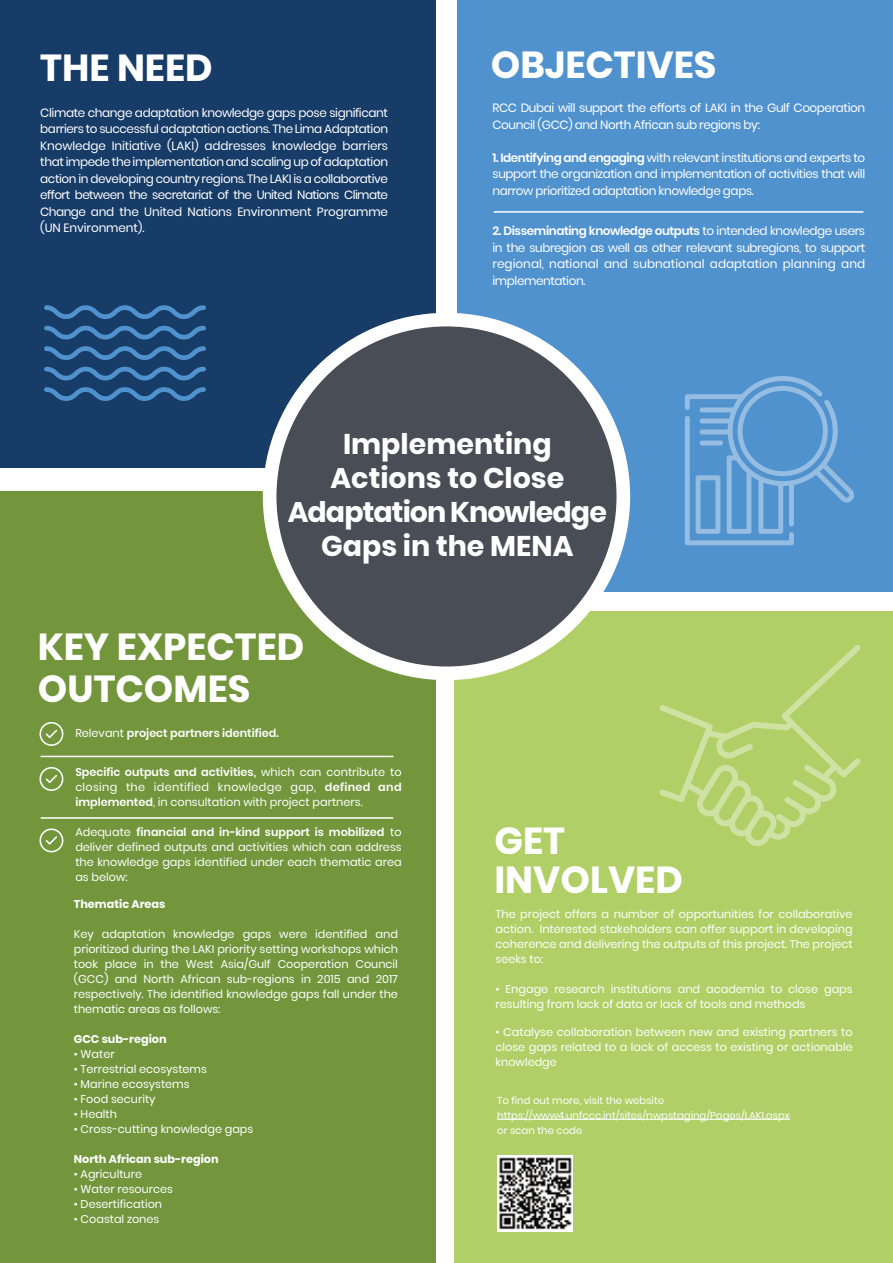
<style>
.page{position:relative;width:893px;height:1263px;background:#fff}
.page>*{position:absolute;margin:0;border:0;box-sizing:border-box;transform-origin:0 0}
.t1{font:700 37.5px/42px "Poppins";color:#fff}
.t2{font:700 28.35px/34px "Poppins";color:#fff;text-align:center}
.t3{font:12px/16.5px "Poppins";letter-spacing:-.035em;color:#fff;text-align:justify}
.t4{font:11.25px/15px "Poppins";color:#fff;text-align:justify}
.t5{font:700 11.25px "Poppins";color:#fff}
.t6{font:600 11.25px "Poppins";color:#fff}
.t7{font:10.05px/15px "Poppins";color:#fff}
.s1{font-weight:600}
.s2{font-weight:400}
</style>
<div class="page">
<div style="left:0;top:0;width:435px;height:467px;background:#173c68"></div>
<div style="left:0;top:491px;width:435px;height:772px;background:#73963d"></div>
<div style="left:454px;top:612px;width:439px;height:651px;background:#b0d067"></div>
<div style="left:458px;top:0;width:435px;height:592px;background:#5092ce"></div>
<div style="left:263px;top:313px;width:367px;height:367px;background:#fff;border-radius:50%"></div>
<div style="left:276px;top:326px;width:340px;height:340px;background:#494e56;border-radius:50%"></div>
<svg style="left:44px;top:305px;width:162px;height:14px"></svg>
<svg style="left:44px;top:326px;width:162px;height:13px"></svg>
<svg style="left:44px;top:346px;width:162px;height:14px"></svg>
<svg style="left:44px;top:367px;width:162px;height:13px"></svg>
<svg style="left:44px;top:387px;width:162px;height:14px"></svg>
<svg style="left:660px;top:645px;width:200px;height:201px"></svg>
<img style="left:497px;top:1155px;width:76px;height:76px">
<svg style="left:685px;top:376px;width:169px;height:169px"></svg>
<hr style="left:41px;top:756px;width:352px;height:1px;background:#fff">
<hr style="left:41px;top:817px;width:352px;height:2px;background:#fff">
<svg style="left:39px;top:722px;width:24px;height:24px"></svg>
<svg style="left:39px;top:767px;width:24px;height:24px"></svg>
<svg style="left:39px;top:828px;width:24px;height:24px"></svg>
<hr style="left:494px;top:211px;width:369px;height:2px;background:#fff">
<hr style="left:497px;top:1119px;width:293px;height:1px;background:#fff">
<h1 class="t1" style="left:40px;top:47px;width:174px">THE NEED</h1>
<p class="t3" style="left:40px;top:104px;width:349px">Climate change adaptation knowledge gaps pose significant barriers to successful adaptation actions. The Lima Adaptation Knowledge Initiative (LAKI) addresses knowledge barriers that impede the implementation and scaling up of adaptation action in developing country regions. The LAKI is a collaborative effort between the secretariat of the United Nations Climate Change and the United Nations Environment Programme (UN Environment).</p>
<h1 class="t1" style="left:491px;top:44px;width:227px">OBJECTIVES</h1>
<p class="t3" style="left:493px;top:100px;width:374px">RCC Dubai will support the efforts of LAKI in the Gulf Cooperation<br>Council (GCC) and North African sub regions by:</p>
<p class="t3" style="left:493px;top:149px;width:374px"><span class="s1">1. Identifying and engaging</span> with relevant institutions and experts to support the organization and implementation of activities that will narrow prioritized adaptation knowledge gaps.</p>
<p class="t3" style="left:493px;top:223px;width:374px"><span class="s1">2. Disseminating knowledge outputs</span> to intended knowledge users in the subregion as well as other relevant subregions, to support regional, national and subnational adaptation planning and implementation.</p>
<h2 class="t2" style="left:288px;top:427px;width:321px">Implementing<br>Actions to Close<br>Adaptation Knowledge<br>Gaps in the MENA</h2>
<h1 class="t1" style="left:38px;top:626px;width:268px">KEY EXPECTED<br>OUTCOMES</h1>
<p class="t6" style="left:75px;top:727px;width:205px"><span class="s2">Relevant</span> project partners identified.</p>
<p class="t4" style="left:75px;top:765px;width:328px"><span class="s1">Specific outputs and activities,</span> which can contribute to closing the identified knowledge gap, <span class="s1">defined and implemented</span>, in consultation with project partners.</p>
<p class="t4" style="left:75px;top:825px;width:328px">Adequate <span class="s1">financial and in-kind support is mobilized</span> to deliver defined outputs and activities which can address the knowledge gaps identified under each thematic area as below:</p>
<p class="t5" style="left:74px;top:898px;width:93px">Thematic Areas</p>
<p class="t4" style="left:74px;top:927px;width:326px">Key adaptation knowledge gaps were identified and prioritized during the LAKI priority setting workshops which took place in the West Asia/Gulf Cooperation Council (GCC) and North African sub-regions in 2015 and 2017 respectively. The identified knowledge gaps fall under the thematic areas as follows:</p>
<p class="t5" style="left:74px;top:1033px;width:94px">GCC sub-region</p>
<p class="t4" style="left:74px;top:1047px;width:42px">• Water</p>
<p class="t4" style="left:74px;top:1062px;width:135px">• Terrestrial ecosystems</p>
<p class="t4" style="left:74px;top:1077px;width:117px">• Marine ecosystems</p>
<p class="t4" style="left:74px;top:1092px;width:83px">• Food security</p>
<p class="t4" style="left:74px;top:1107px;width:45px">• Health</p>
<p class="t4" style="left:74px;top:1122px;width:181px">• Cross-cutting knowledge gaps</p>
<p class="t5" style="left:74px;top:1153px;width:146px">North African sub-region</p>
<p class="t4" style="left:74px;top:1167px;width:70px">• Agriculture</p>
<p class="t4" style="left:74px;top:1182px;width:101px">• Water resources</p>
<p class="t4" style="left:74px;top:1197px;width:90px">• Desertification</p>
<p class="t4" style="left:74px;top:1212px;width:87px">• Coastal zones</p>
<h1 class="t1" style="left:494px;top:821px;width:190px;line-height:39px">GET<br>INVOLVED</h1>
<p class="t4" style="left:496px;top:906px;width:359px">The project offers a number of opportunities for collaborative action. Interested stakeholders can offer support in developing coherence and delivering the outputs of this project. The project seeks to:</p>
<p class="t4" style="left:496px;top:981px;width:359px">• Engage research institutions and academia to close gaps resulting from lack of data or lack of tools and methods</p>
<p class="t4" style="left:496px;top:1025px;width:359px">• Catalyse collaboration between new and existing partners to close gaps related to a lack of access to existing or actionable knowledge</p>
<p class="t7" style="left:497px;top:1092px;width:294px">To find out more, visit the website https://www4.unfccc.int/sites/nwpstaging/Pages/LAKI.aspx or scan the code</p>
</div>
